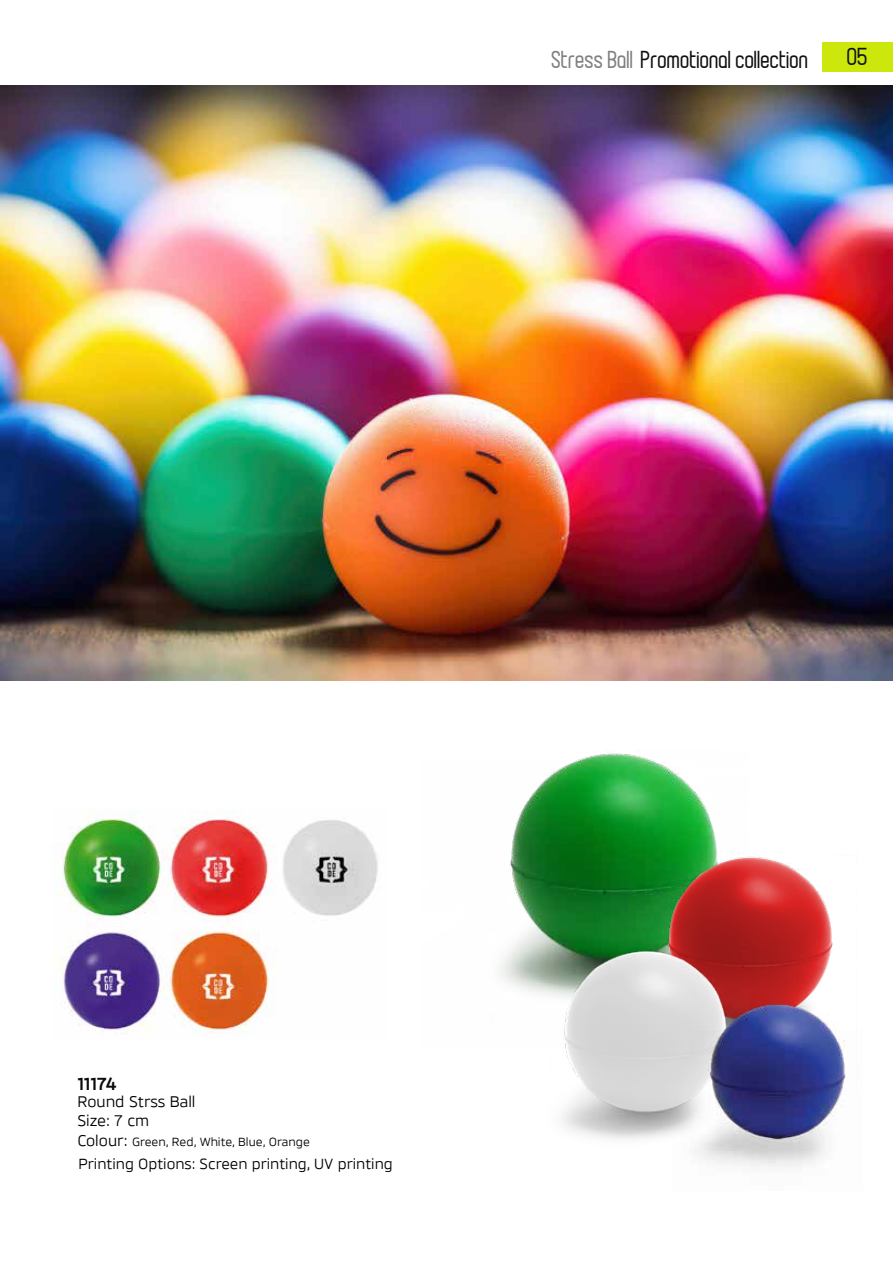
<style>
.page{position:relative;width:893px;height:1263px;background:#fff}
.page>*{position:absolute;margin:0;border:0;box-sizing:border-box;transform-origin:0 0}
.t1{font:22.5px "Beillingsday";color:#101213}
.t2{font:700 18.45px "Brokman Trial";color:#0d0a0b}
.t3{font:16.2px/19.5px "Brokman Trial";color:#000}
.t4{font:15.45px "Brokman Trial";color:#000}
.t5{font:12.45px "Brokman Trial";color:#000}
.s1{color:#808080}
.s2{font-size:16.2px}
</style>
<div class="page">
<img style="left:52px;top:809px;width:326px;height:226px">
<img style="left:509px;top:753px;width:206px;height:174px">
<img style="left:584px;top:833px;width:249px;height:155px">
<img style="left:500px;top:927px;width:262px;height:212px">
<img style="left:647px;top:988px;width:199px;height:180px">
<img style="left:0;top:85px;width:893px;height:595px">
<div style="left:823px;top:43px;width:70px;height:29px;background:#cce70b"></div>
<h1 class="t1" style="left:552px;top:49px;width:259px"><span class="s1">Stress Ball</span> Promotional collection</h1>
<h1 class="t1" style="left:847px;top:46px;width:22px">05</h1>
<p class="t2" style="left:77px;top:1076px;width:41px">11174</p>
<p class="t3" style="left:77px;top:1093px;width:120px">Round Strss Ball<br>Size: 7 cm</p>
<p class="t5" style="left:77px;top:1136px;width:234px"><span class="s2">Colour:</span> Green, Red, White, Blue, Orange</p>
<p class="t4" style="left:79px;top:1157px;width:316px">Printing Options: Screen printing, UV printing</p>
</div>
